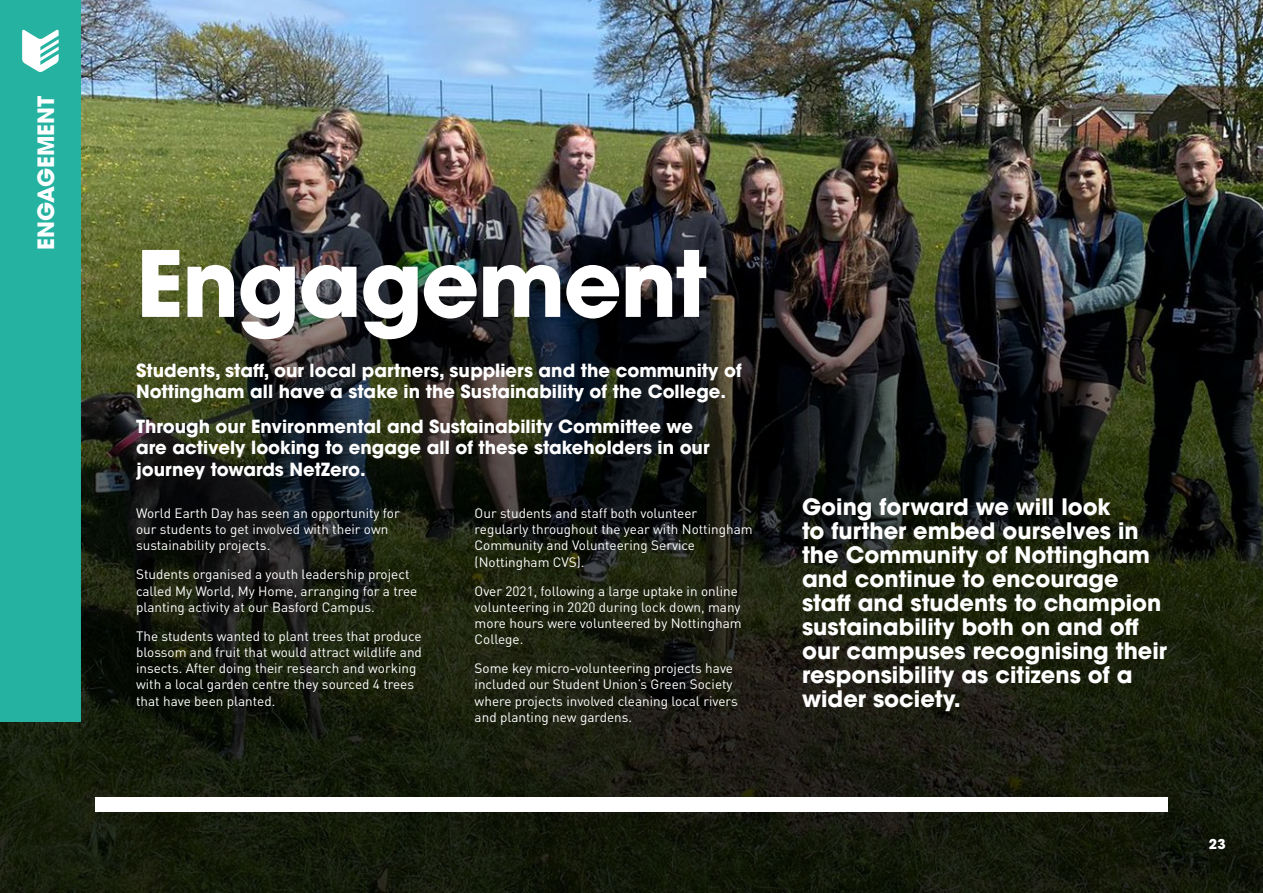
<style>
.page{position:relative;width:1263px;height:893px;background:#fff}
.page>*{position:absolute;margin:0;border:0;box-sizing:border-box;transform-origin:0 0}
.t1{font:700 90.45px "ITC Avant Garde Std";letter-spacing:-.02em;color:#fff}
.t2{font:700 22.5px/24px "ITC Avant Garde Std";color:#fff}
.t3{font:700 22.35px "ITC Avant Garde Std";color:#fff}
.t4{font:700 18px/21.6px "ITC Avant Garde Std";color:#fff}
.t5{font:13.5px/16.2px "DIN";color:#fff}
.t6{font:700 13.5px "ITC Avant Garde Std";color:#fff}
</style>
<div class="page">
<img style="left:81px;top:0;width:1182px;height:142px">
<img style="left:0;top:142px;width:1263px;height:751px">
<div style="left:0;top:0;width:81px;height:721px;background:#25b2a1"></div>
<svg style="left:22px;top:30px;width:37px;height:42px"></svg>
<div style="left:95px;top:797px;width:1073px;height:14px;background:#fff"></div>
<h3 class="t3" style="left:31px;top:250px;width:155px;rotate:-90deg">ENGAGEMENT</h3>
<h1 class="t1" style="left:136px;top:223px;width:573px">Engagement</h1>
<h3 class="t4" style="left:136px;top:359px;width:607px">Students, staff, our local partners, suppliers and the community of<br>Nottingham all have a stake in the Sustainability of the College.</h3>
<h3 class="t4" style="left:136px;top:415px;width:575px">Through our Environmental and Sustainability Committee we are actively looking to engage all of these stakeholders in our journey towards NetZero.</h3>
<p class="t5" style="left:136px;top:505px;width:265px">World Earth Day has seen an opportunity for our students to get involved with their own sustainability projects.</p>
<p class="t5" style="left:136px;top:566px;width:283px">Students organised a youth leadership project called My World, My Home, arranging for a tree planting activity at our Basford Campus.</p>
<p class="t5" style="left:136px;top:628px;width:287px">The students wanted to plant trees that produce blossom and fruit that would attract wildlife and insects. After doing their research and working with a local garden centre they sourced 4 trees that have been planted.</p>
<p class="t5" style="left:475px;top:505px;width:280px">Our students and staff both volunteer regularly throughout the year with Nottingham Community and Volunteering Service (Nottingham CVS).</p>
<p class="t5" style="left:475px;top:582px;width:268px">Over 2021, following a large uptake in online volunteering in 2020 during lock down, many more hours were volunteered by Nottingham College.</p>
<p class="t5" style="left:475px;top:660px;width:265px">Some key micro-volunteering projects have included our Student Union’s Green Society where projects involved cleaning local rivers and planting new gardens.</p>
<p class="t2" style="left:802px;top:494px;width:366px">Going forward we will look<br>to further embed ourselves in the Community of Nottingham and continue to encourage staff and students to champion sustainability both on and off our campuses recognising their responsibility as citizens of a wider society.</p>
<p class="t6" style="left:1209px;top:835px;width:18px">23</p>
</div>
